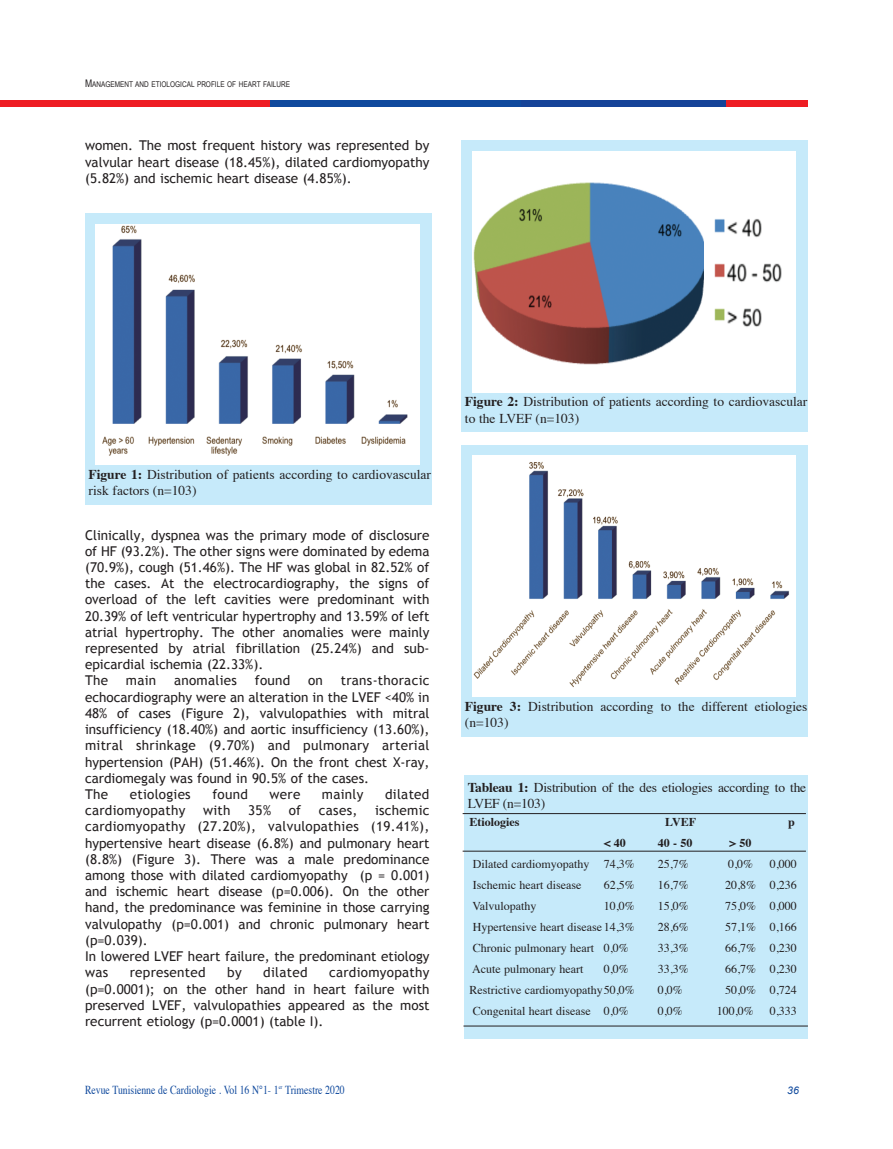
<style>
.page{position:relative;width:893px;height:1149px;background:#fff}
.page>*{position:absolute;margin:0;border:0;box-sizing:border-box;transform-origin:0 0}
.t1{font:13.5px/16.2px "Trebuchet MS";color:#231f20}
.t2{font:13.5px/16.2px "Times";color:#231f20}
.t3{font:13.5px "Trebuchet MS";letter-spacing:.02em;color:#231f20}
.t4{font:12.15px "Times";color:#0f499d;scale:.8 1}
.t5{font:12px/21px "Times";color:#231f20}
.t6{font:700 12px "Times";color:#231f20}
.t7{font:italic 10.5px "Arial";color:#0f499d}
.t8{font:7.8px "Arial Narrow";color:#231f20}
.s1{font-size:10.5px}
.s2{font-weight:700}
</style>
<div class="page">
<div style="left:726px;top:100px;width:82px;height:6px;background:#ee1d23"></div>
<div style="left:521px;top:100px;width:205px;height:6px;background:#154398"></div>
<div style="left:269px;top:100px;width:252px;height:6px;background:#0f499d"></div>
<div style="left:0;top:100px;width:270px;height:6px;background:#ee1d23"></div>
<div style="left:85px;top:213px;width:347px;height:291px;background:#c6eafa"></div>
<img style="left:96px;top:224px;width:323px;height:240px">
<div style="left:461px;top:140px;width:347px;height:292px;background:#c6eafa"></div>
<img style="left:472px;top:151px;width:323px;height:241px">
<div style="left:461px;top:444px;width:347px;height:292px;background:#c6eafa"></div>
<img style="left:472px;top:455px;width:323px;height:241px">
<div style="left:464px;top:775px;width:344px;height:263px;background:#c6eafa"></div>
<hr style="left:463px;top:813px;width:343px;height:1px;background:#231f20">
<hr style="left:463px;top:850px;width:343px;height:1px;background:#231f20">
<hr style="left:463px;top:1025px;width:345px;height:1px;background:#231f20">
<p class="t8" style="left:85px;top:79px;width:207px"><span class="s1">M</span>ANAGEMENT AND ETIOLOGICAL PROFILE OF HEART FAILURE</p>
<p class="t1" style="left:85px;top:137px;width:346px;text-align:justify">women. The most frequent history was represented by valvular heart disease (18.45%), dilated cardiomyopathy (5.82%) and ischemic heart disease (4.85%).</p>
<p class="t2" style="left:89px;top:467px;width:344px"><span class="s2">Figure 1:</span> Distribution of patients according to cardiovascular risk factors (n=103)</p>
<p class="t1" style="left:85px;top:526px;width:346px">Clinically, dyspnea was the primary mode of disclosure of HF (93.2%). The other signs were dominated by edema (70.9%), cough (51.46%). The HF was global in 82.52% of the cases. at the electrocardiography, the signs of overload of the left cavities were predominant with 20.39% of left ventricular hypertrophy and 13.59% of left atrial hypertrophy. The other anomalies were mainly represented by atrial fibrillation (25.24%) and sub&shy;epicardial ischemia (22.33%).<br>The</p>
<p class="t1" style="left:85px;top:672px;width:346px;text-indent:256px">trans-thoracic echocardiography were an alteration in the lVeF &lt;40% in 48% of cases (Figure 2), valvulopathies with mitral insufficiency (18.40%) and aortic insufficiency (13.60%), mitral shrinkage (9.70%) and pulmonary arterial hypertension (PaH) (51.46%). on the front chest X-ray, cardiomegaly was found in 90.5% of the cases.<br>The</p>
<p class="t1" style="left:126px;top:672px;width:32px">main</p>
<p class="t1" style="left:174px;top:672px;width:64px">anomalies</p>
<p class="t1" style="left:255px;top:672px;width:37px">found</p>
<p class="t1" style="left:308px;top:672px;width:16px">on</p>
<p class="t1" style="left:130px;top:785px;width:63px">etiologies</p>
<p class="t1" style="left:212px;top:785px;width:37px">found</p>
<p class="t1" style="left:270px;top:785px;width:32px">were</p>
<p class="t1" style="left:322px;top:785px;width:43px">mainly</p>
<p class="t1" style="left:385px;top:785px;width:46px">dilated</p>
<p class="t3" style="left:85px;top:802px;width:102px">cardiomyopathy</p>
<p class="t1" style="left:203px;top:802px;width:29px">with</p>
<p class="t1" style="left:248px;top:802px;width:24px">35%</p>
<p class="t1" style="left:289px;top:802px;width:14px">of</p>
<p class="t1" style="left:319px;top:802px;width:40px">cases,</p>
<p class="t1" style="left:85px;top:802px;width:346px;text-indent:290px">ischemic cardiomyopathy (27.20%), valvulopathies (19.41%), hypertensive heart disease (6.8%) and pulmonary heart (8.8%) (Figure 3). There was a male predominance among those with dilated cardiomyopathy (p = 0.001) and ischemic heart disease (p=0.006). on the other hand, the predominance was feminine in those carrying valvulopathy (p=0.001) and chronic pulmonary heart (p=0.039).<br>in lowered lVeF heart failure, the predominant etiology was</p>
<p class="t1" style="left:85px;top:964px;width:346px;text-align:justify;text-indent:244px">cardiomyopathy (p=0.0001); on the other hand in heart failure with preserved lVeF, valvulopathies appeared as the most recurrent etiology (p=0.0001) (table i).</p>
<p class="t3" style="left:130px;top:964px;width:78px">represented</p>
<p class="t1" style="left:227px;top:964px;width:16px">by</p>
<p class="t1" style="left:263px;top:964px;width:46px">dilated</p>
<p class="t2" style="left:465px;top:395px;width:344px"><span class="s2">Figure 2:</span> Distribution of patients according to cardiovascular to the LVEF (n=103)</p>
<p class="t2" style="left:465px;top:699px;width:344px"><span class="s2">Figure 3:</span> Distribution according to the different etiologies (n=103)</p>
<p class="t2" style="left:468px;top:779px;width:340px"><span class="s2">Tableau 1:</span> Distribution of the des etiologies according to the<br>LVEF (n=103)</p>
<p class="t6" style="left:469px;top:816px;width:51px">Etiologies</p>
<p class="t5" style="left:469px;top:853px;width:167px">Dilated cardiomyopathy<br>Ischemic heart disease<br>Valvulopathy<br>Hypertensive heart disease14,3%<br>Chronic pulmonary heart<br>Acute pulmonary heart<br>Restrictive cardiomyopathy50,0%<br>Congenital heart disease</p>
<p class="t6" style="left:665px;top:816px;width:32px">LVEF</p>
<p class="t6" style="left:788px;top:816px;width:8px">p</p>
<p class="t5" style="left:770px;top:853px;width:28px;text-align:justify">0,000<br>0,236<br>0,000<br>0,166<br>0,230<br>0,230<br>0,724<br>0,333</p>
<p class="t6" style="left:604px;top:837px;width:24px">&lt; 40</p>
<p class="t6" style="left:658px;top:837px;width:36px">40 - 50</p>
<p class="t6" style="left:729px;top:837px;width:24px">&gt; 50</p>
<p class="t5" style="left:604px;top:853px;width:32px">74,3%</p>
<p class="t5" style="left:658px;top:853px;width:32px">25,7%</p>
<p class="t5" style="left:728px;top:853px;width:26px">0,0%</p>
<p class="t5" style="left:604px;top:874px;width:32px">62,5%</p>
<p class="t5" style="left:658px;top:874px;width:32px">16,7%</p>
<p class="t5" style="left:725px;top:874px;width:32px">20,8%</p>
<p class="t5" style="left:604px;top:895px;width:32px">10,0%</p>
<p class="t5" style="left:658px;top:895px;width:32px">15,0%</p>
<p class="t5" style="left:725px;top:895px;width:32px">75,0%</p>
<p class="t5" style="left:658px;top:916px;width:32px">28,6%</p>
<p class="t5" style="left:725px;top:916px;width:32px">57,1%</p>
<p class="t5" style="left:604px;top:937px;width:26px">0,0%</p>
<p class="t5" style="left:658px;top:937px;width:32px">33,3%</p>
<p class="t5" style="left:725px;top:937px;width:32px">66,7%</p>
<p class="t5" style="left:604px;top:958px;width:26px">0,0%</p>
<p class="t5" style="left:658px;top:958px;width:32px">33,3%</p>
<p class="t5" style="left:725px;top:958px;width:32px">66,7%</p>
<p class="t5" style="left:658px;top:979px;width:26px">0,0%</p>
<p class="t5" style="left:725px;top:979px;width:32px">50,0%</p>
<p class="t5" style="left:604px;top:1000px;width:26px">0,0%</p>
<p class="t5" style="left:658px;top:1000px;width:26px">0,0%</p>
<p class="t5" style="left:717px;top:1000px;width:38px">100,0%</p>
<p class="t4" style="left:85px;top:1083px;width:326px">Revue Tunisienne de Cardiologie . Vol 16 N°1- 1<sup>er</sup> Trimestre 2020</p>
<p class="t7" style="left:787px;top:1084px;width:13px">36</p>
</div>
